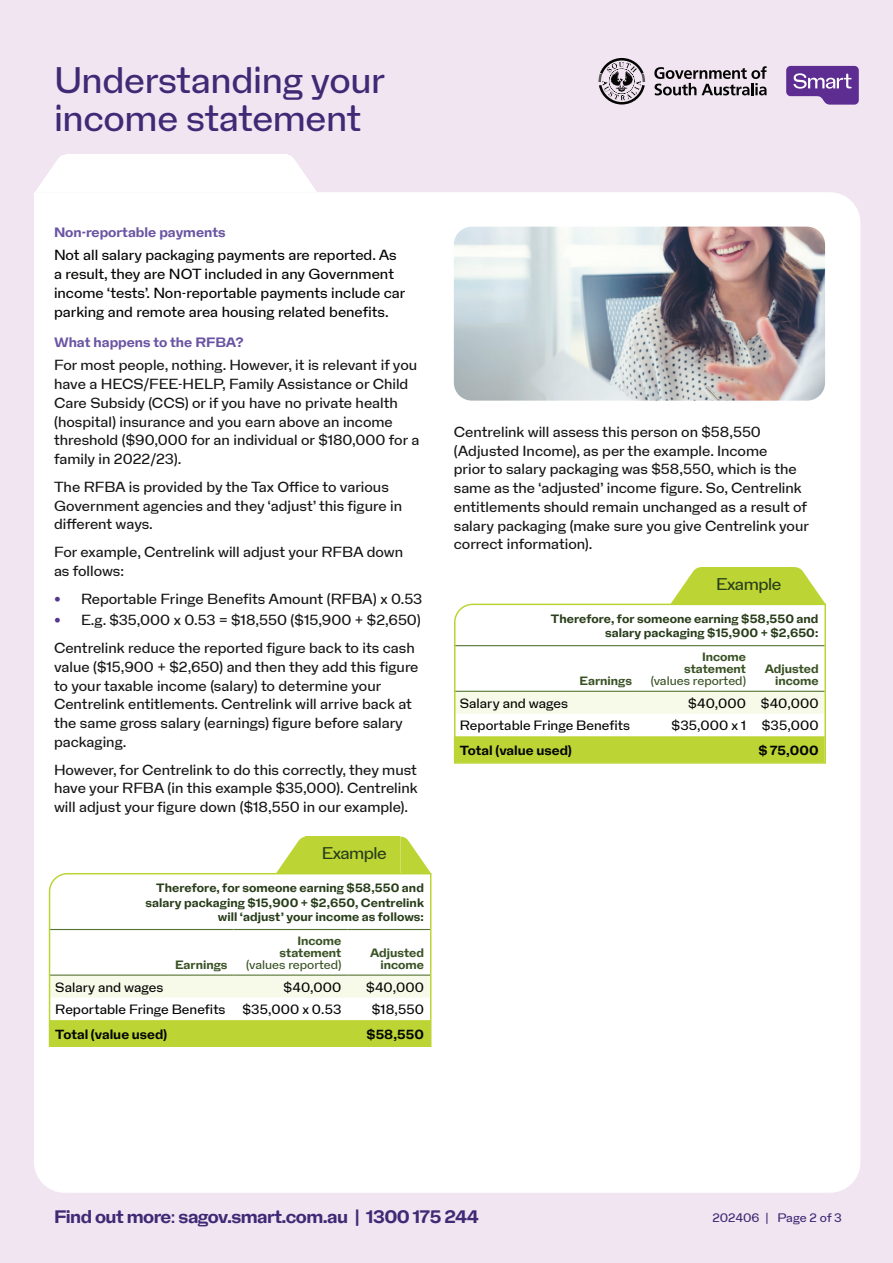
<style>
.page{position:relative;width:893px;height:1263px;background:#f0e5f1}
.page>*{position:absolute;margin:0;border:0;box-sizing:border-box;transform-origin:0 0}
.t1{font:36px/37.5px "Na N Holo";letter-spacing:-.01em;color:#402975}
.t2{font:700 18px "Na N Holo";letter-spacing:-.03em;color:#402975}
.t3{font:16.5px "Na N Holo";letter-spacing:-.03em;color:#283d19}
.t4{font:14.25px/18.8px "Na N Holo";color:#171616}
.t5{font:14.25px/18.8px "Na N Holo";color:#040503}
.t6{font:700 13.5px "Na N Holo";color:#6a54a3}
.t7{font:13.2px "Na N Holo";color:#040503}
.t8{font:700 13.2px "Na N Holo";color:#040503}
.t9{font:700 12px/14.4px "Na N Holo";letter-spacing:.005em;color:#283d19;text-align:right}
.t10{font:700 12px/12px "Na N Holo";color:#395124;text-align:right}
.t11{font:12px "Na N Holo";color:#395124}
.t12{font:12px "Na N Holo";color:#402975}
.s1{font-family:"Helvetica Neue LT Std";font-weight:500;font-size:13.5px;color:#54368a}
.s2{font-weight:400}
</style>
<div class="page">
<div style="left:34px;top:192px;width:827px;height:1001px;background:#fff"></div>
<svg style="left:35px;top:155px;width:31px;height:37px"></svg>
<svg style="left:287px;top:155px;width:30px;height:37px"></svg>
<div style="left:66px;top:155px;width:221px;height:37px;background:#fff"></div>
<div style="left:56px;top:166px;width:239px;height:18px;background:#fff"></div>
<svg style="left:654px;top:66px;width:113px;height:29px"></svg>
<svg style="left:598px;top:58px;width:47px;height:47px"></svg>
<svg style="left:786px;top:66px;width:73px;height:39px;background:#815ba9"></svg>
<img style="left:454px;top:227px;width:371px;height:174px">
<svg style="left:57px;top:836px;width:375px;height:36px;background:#e8f0ba"></svg>
<svg style="left:48px;top:872px;width:384px;height:176px;background:#f1f5d8"></svg>
<svg style="left:452px;top:567px;width:375px;height:109px;background:#e8f0ba"></svg>
<svg style="left:453px;top:603px;width:374px;height:161px;background:#eff4d3"></svg>
<h1 class="t1" style="left:54px;top:61px;width:333px">Understanding your income statement</h1>
<p class="t6" style="left:54px;top:222px;width:173px">Non-reportable payments</p>
<p class="t5" style="left:54px;top:246px;width:353px">Not all salary packaging payments are reported. As a result, they are NOT included in any Government income ‘tests’. Non-reportable payments include car parking and remote area housing related benefits.</p>
<p class="t6" style="left:54px;top:332px;width:191px">What happens to the RFBA?</p>
<p class="t4" style="left:54px;top:356px;width:367px">For most people, nothing. However, it is relevant if you have a HECS/FEE-HELP, Family Assistance or Child Care Subsidy (CCS) or if you have no private health (hospital) insurance and you earn above an income threshold ($90,000 for an individual or $180,000 for a family in 2022/23).</p>
<p class="t4" style="left:54px;top:477px;width:350px">The RFBA is provided by the Tax Office to various<br>Government agencies and they ‘adjust’ this figure in different ways.</p>
<p class="t4" style="left:54px;top:543px;width:351px">For example, Centrelink will adjust your RFBA down as follows:</p>
<p class="t4" style="left:54px;top:589px;width:370px"><span class="s1">•</span> Reportable Fringe Benefits Amount (RFBA) x 0.53</p>
<p class="t4" style="left:54px;top:606px;width:368px;line-height:27.8px"><span class="s1">•</span> E.g. $35,000 x 0.53 = $18,550 ($15,900 + $2,650)<br>Centrelink reduce the reported figure back to its cash</p>
<p class="t4" style="left:54px;top:657px;width:366px">value ($15,900 + $2,650) and then they add this figure to your taxable income (salary) to determine your Centrelink entitlements. Centrelink will arrive back at the same gross salary (earnings) figure before salary packaging.</p>
<p class="t4" style="left:54px;top:760px;width:365px;text-align:justify">However, for Centrelink to do this correctly, they must have your RFBA (in this example $35,000). Centrelink will adjust your figure down ($18,550 in our example).</p>
<p class="t3" style="left:322px;top:841px;width:67px">Example</p>
<p class="t9" style="left:145px;top:880px;width:280px">Therefore, for someone earning $58,550 and salary packaging $15,900 + $2,650, Centrelink will ‘adjust’ your income as follows:</p>
<p class="t10" style="left:175px;top:958px;width:54px">Earnings</p>
<p class="t10" style="left:280px;top:934px;width:63px">Income statement</p>
<p class="t11" style="left:246px;top:956px;width:97px">(values reported)</p>
<p class="t10" style="left:370px;top:946px;width:55px">Adjusted income</p>
<p class="t7" style="left:55px;top:977px;width:110px">Salary and wages</p>
<p class="t7" style="left:284px;top:977px;width:59px">$40,000</p>
<p class="t7" style="left:366px;top:977px;width:59px">$40,000</p>
<p class="t7" style="left:55px;top:999px;width:172px">Reportable Fringe Benefits</p>
<p class="t7" style="left:242px;top:999px;width:100px">$35,000 x 0.53</p>
<p class="t7" style="left:372px;top:999px;width:54px">$18,550</p>
<p class="t8" style="left:55px;top:1023px;width:114px">Total (value used)</p>
<p class="t8" style="left:366px;top:1023px;width:59px">$58,550</p>
<p class="t4" style="left:454px;top:422px;width:357px">Centrelink will assess this person on $58,550 (Adjusted Income), as per the example. Income<br>prior to salary packaging was $58,550, which is the same as the ‘adjusted’ income figure. So, Centrelink entitlements should remain unchanged as a result of salary packaging (make sure you give Centrelink your correct information).</p>
<p class="t3" style="left:716px;top:571px;width:67px">Example</p>
<p class="t9" style="left:551px;top:611px;width:269px">Therefore, for someone earning $58,550 and salary packaging $15,900 + $2,650:</p>
<p class="t10" style="left:580px;top:675px;width:54px">Earnings</p>
<p class="t10" style="left:684px;top:651px;width:63px">Income statement</p>
<p class="t11" style="left:651px;top:672px;width:97px">(values reported)</p>
<p class="t10" style="left:765px;top:663px;width:55px">Adjusted income</p>
<p class="t7" style="left:460px;top:693px;width:110px">Salary and wages</p>
<p class="t7" style="left:688px;top:693px;width:132px">$40,000 $40,000</p>
<p class="t7" style="left:460px;top:716px;width:172px">Reportable Fringe Benefits</p>
<p class="t7" style="left:672px;top:716px;width:149px">$35,000 x 1 $35,000</p>
<p class="t8" style="left:460px;top:739px;width:114px">Total (value used)</p>
<p class="t8" style="left:758px;top:739px;width:62px">$ 75,000</p>
<p class="t2" style="left:54px;top:1203px;width:426px">Find out more<span class="s2">:</span> sagov.smart.com.au | 1300 175 244</p>
<p class="t12" style="left:712px;top:1208px;width:131px">202406 | Page 2 of 3</p>
</div>
